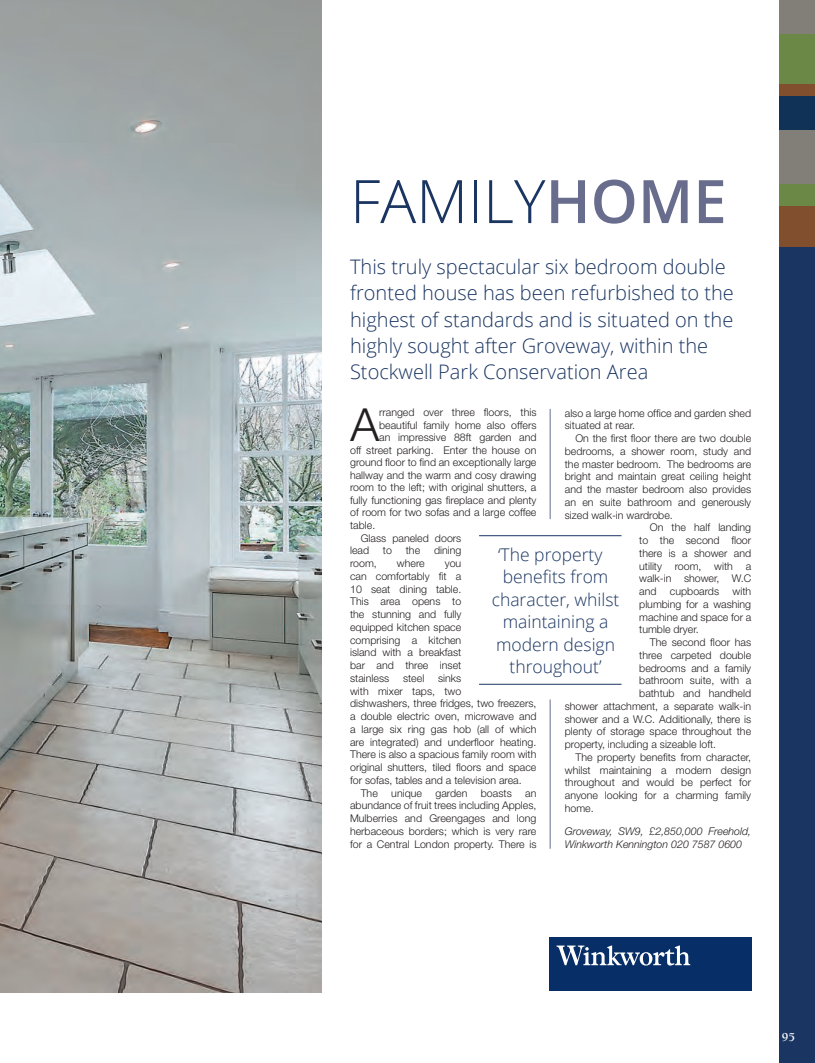
<style>
.page{position:relative;width:815px;height:1063px;background:#fff}
.page>*{position:absolute;margin:0;border:0;box-sizing:border-box;transform-origin:0 0}
.t1{font:300 60px "Open Sans";color:#1a3562}
.t2{font:300 45.62px "Helvetica Neue LT";color:#231f20}
.t3{font:300 20px/26.2px "Open Sans";color:#1a3562}
.t4{font:300 17.5px "Open Sans";color:#1a3562}
.t5{font:700 12.5px "Berkeley Oldstyle IT Cby BT";color:#fff}
.t6{font:300 10.62px/12.8px "Helvetica Neue LT";color:#231f20;text-align:justify}
.t7{font:italic 300 10.62px/12.8px "Helvetica Neue LT";color:#231f20}
.s1{font-weight:600;color:#696d8d}
</style>
<div class="page">
<img style="left:0;top:0;width:322px;height:992px">
<div style="left:780px;top:0;width:35px;height:1063px;background:#1a3562"></div>
<div style="left:780px;top:0;width:35px;height:34px;background:#827f79"></div>
<div style="left:780px;top:130px;width:35px;height:54px;background:#827f79"></div>
<div style="left:780px;top:34px;width:35px;height:51px;background:#6c8846"></div>
<div style="left:780px;top:184px;width:35px;height:22px;background:#6c8846"></div>
<div style="left:780px;top:85px;width:35px;height:11px;background:#824f2e"></div>
<div style="left:780px;top:96px;width:35px;height:34px;background:#113257"></div>
<div style="left:780px;top:206px;width:35px;height:41px;background:#824f2e"></div>
<hr style="left:479px;top:535px;width:142px;height:1px;background:#1a3562">
<hr style="left:479px;top:684px;width:142px;height:1px;background:#1a3562">
<hr style="left:550px;top:409px;width:1px;height:110px;background:#696d8d">
<hr style="left:550px;top:699px;width:1px;height:150px;background:#696d8d">
<div style="left:549px;top:937px;width:202px;height:55px;background:#072e66"></div>
<svg style="left:556px;top:946px;width:134px;height:20px"></svg>
<h1 class="t1" style="left:350px;top:160px;width:378px">FAMILY<span class="s1">HOME</span></h1>
<h3 class="t3" style="left:350px;top:253px;width:385px">This truly spectacular six bedroom double fronted house has been refurbished to the highest of standards and is situated on the highly sought after Groveway, within the Stockwell Park Conservation Area</h3>
<h2 class="t2" style="left:350px;top:397px;width:30px">A</h2>
<p class="t6" style="left:379px;top:406px;width:159px">rranged over three floors, this</p>
<p class="t6" style="left:565px;top:406px;width:188px">also a large home office and garden shed situated at rear.</p>
<p class="t6" style="left:575px;top:432px;width:177px">On the first floor there are two double</p>
<p class="t6" style="left:565px;top:445px;width:188px">bedrooms, a shower room, study and</p>
<p class="t6" style="left:565px;top:457px;width:188px">the master bedroom. The bedrooms are</p>
<p class="t6" style="left:565px;top:470px;width:188px">bright and maintain great ceiling height</p>
<p class="t6" style="left:565px;top:483px;width:188px">and the master bedroom also provides</p>
<p class="t6" style="left:565px;top:496px;width:188px">an en suite bathroom and generously</p>
<p class="t6" style="left:565px;top:508px;width:110px">sized walk-in wardrobe.</p>
<p class="t6" style="left:650px;top:521px;width:103px">On the half landing</p>
<p class="t6" style="left:639px;top:534px;width:113px">to the second floor</p>
<p class="t6" style="left:639px;top:547px;width:113px">there is a shower and</p>
<p class="t6" style="left:639px;top:559px;width:113px">utility room, with a</p>
<p class="t6" style="left:639px;top:572px;width:113px">walk-in shower, W.C</p>
<p class="t6" style="left:639px;top:585px;width:19px">and</p>
<p class="t6" style="left:670px;top:585px;width:51px">cupboards</p>
<p class="t6" style="left:379px;top:419px;width:159px">beautiful family home also offers</p>
<p class="t6" style="left:379px;top:431px;width:159px">an impressive 88ft garden and</p>
<p class="t6" style="left:350px;top:444px;width:188px">off street parking. Enter the house on</p>
<p class="t6" style="left:350px;top:456px;width:188px">ground floor to find an exceptionally large</p>
<p class="t6" style="left:350px;top:469px;width:188px">hallway and the warm and cosy drawing</p>
<p class="t6" style="left:350px;top:481px;width:188px">room to the left; with original shutters, a</p>
<p class="t6" style="left:350px;top:494px;width:188px">fully functioning gas fireplace and plenty</p>
<p class="t6" style="left:350px;top:506px;width:188px">of room for two sofas and a large coffee</p>
<p class="t6" style="left:350px;top:519px;width:27px">table.</p>
<p class="t6" style="left:361px;top:531px;width:102px">Glass paneled doors</p>
<p class="t6" style="left:350px;top:544px;width:21px">lead</p>
<p class="t6" style="left:383px;top:544px;width:11px">to</p>
<p class="t6" style="left:406px;top:544px;width:16px">the</p>
<p class="t6" style="left:434px;top:544px;width:29px">dining</p>
<p class="t6" style="left:350px;top:557px;width:28px">room,</p>
<p class="t6" style="left:397px;top:557px;width:29px">where</p>
<h3 class="t4" style="left:498px;top:542px;width:106px">‘The property</h3>
<h3 class="t4" style="left:503px;top:565px;width:107px">benefits from</h3>
<h3 class="t4" style="left:492px;top:587px;width:129px">character, whilst</h3>
<h3 class="t4" style="left:503px;top:610px;width:107px">maintaining a</h3>
<h3 class="t4" style="left:496px;top:632px;width:121px">modern design</h3>
<h3 class="t4" style="left:510px;top:655px;width:94px">throughout’</h3>
<p class="t6" style="left:350px;top:557px;width:113px;text-indent:95px">you can comfortably fit a 10 seat dining table.<br>This area opens to the stunning and fully equipped kitchen space comprising a kitchen island with a breakfast bar and three inset stainless</p>
<p class="t6" style="left:639px;top:585px;width:113px;text-indent:93px">with plumbing for a washing machine and space for a tumble dryer.</p>
<p class="t6" style="left:650px;top:636px;width:103px">The second floor has</p>
<p class="t6" style="left:639px;top:649px;width:113px">three carpeted double</p>
<p class="t6" style="left:639px;top:661px;width:113px">bedrooms and a family</p>
<p class="t6" style="left:639px;top:674px;width:113px">bathroom suite, with a</p>
<p class="t6" style="left:639px;top:687px;width:113px">bathtub and handheld</p>
<p class="t6" style="left:565px;top:700px;width:188px">shower attachment, a separate walk-in</p>
<p class="t6" style="left:565px;top:712px;width:188px">shower and a W.C. Additionally, there is</p>
<p class="t6" style="left:565px;top:725px;width:188px">plenty of storage space throughout the</p>
<p class="t6" style="left:565px;top:738px;width:153px">property, including a sizeable loft.</p>
<p class="t6" style="left:575px;top:751px;width:177px">The property benefits from character,</p>
<p class="t6" style="left:565px;top:763px;width:188px">whilst maintaining a modern design</p>
<p class="t6" style="left:565px;top:776px;width:188px">throughout and would be perfect for</p>
<p class="t6" style="left:565px;top:789px;width:188px">anyone looking for a charming family</p>
<p class="t6" style="left:565px;top:802px;width:30px">home.</p>
<p class="t7" style="left:565px;top:825px;width:188px">Groveway, SW9, £2,850,000 Freehold,<br>Winkworth Kennington 020 7587 0600</p>
<p class="t6" style="left:403px;top:672px;width:23px">steel</p>
<p class="t6" style="left:438px;top:672px;width:25px">sinks</p>
<p class="t6" style="left:350px;top:684px;width:113px">with mixer taps, two</p>
<p class="t6" style="left:350px;top:697px;width:188px">dishwashers, three fridges, two freezers,</p>
<p class="t6" style="left:350px;top:710px;width:188px">a double electric oven, microwave and</p>
<p class="t6" style="left:350px;top:723px;width:188px">a large six ring gas hob (all of which</p>
<p class="t6" style="left:350px;top:735px;width:188px">are integrated) and underfloor heating.</p>
<p class="t6" style="left:350px;top:748px;width:188px">There is also a spacious family room with</p>
<p class="t6" style="left:350px;top:761px;width:188px">original shutters, tiled floors and space</p>
<p class="t6" style="left:350px;top:774px;width:173px">for sofas, tables and a television area.</p>
<p class="t6" style="left:361px;top:786px;width:19px">The</p>
<p class="t6" style="left:391px;top:786px;width:32px">unique</p>
<p class="t6" style="left:435px;top:786px;width:33px">garden</p>
<p class="t6" style="left:481px;top:786px;width:32px">boasts</p>
<p class="t6" style="left:350px;top:786px;width:188px;text-indent:175px">an abundance of fruit trees including Apples, Mulberries and Greengages and long herbaceous borders; which is very rare for a Central London property. There is</p>
<p class="t5" style="left:782px;top:1030px;width:15px">95</p>
</div>
